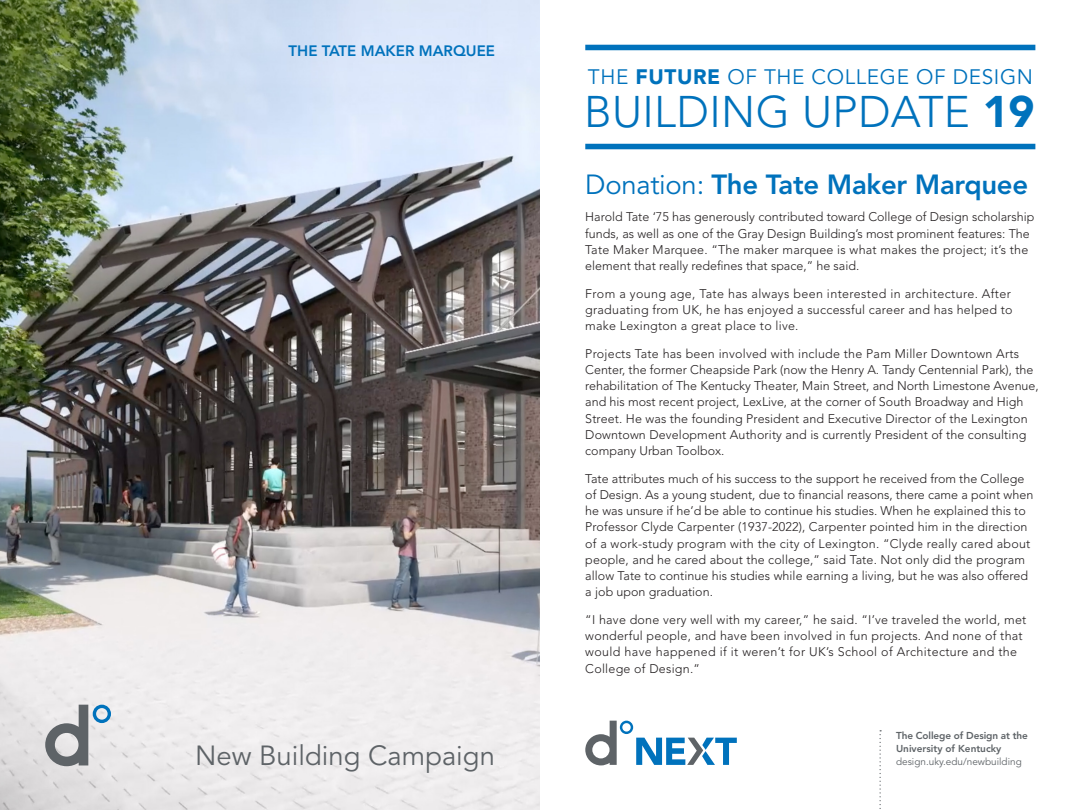
<style>
.page{position:relative;width:1080px;height:810px;background:#fff}
.page>*{position:absolute;margin:0;border:0;box-sizing:border-box;transform-origin:0 0}
.t1{font:300 43.88px "Avenir LT Std";letter-spacing:.01em;color:#0072bc}
.t2{font:800 27.5px "Avenir LT Std";letter-spacing:-.01em;color:#0072bc}
.t3{font:27.5px "Avenir LT Std";color:#5e6367}
.t4{font:20.75px "Avenir LT Std";letter-spacing:.03em;color:#0072bc}
.t5{font:800 15px "Avenir LT Std";color:#0072bc}
.t6{font:300 12.5px/16.2px "Avenir LT Std";letter-spacing:.01em;color:#231f20}
.t7{font:800 10px/13.1px "Avenir LT Std";letter-spacing:-.005em;color:#5e6367}
.t8{font:10px "Avenir LT Std";color:#5e6367}
.s1{font-weight:900}
.s2{font-weight:400}
</style>
<div class="page">
<img style="left:0;top:0;width:540px;height:810px">
<svg style="left:45px;top:705px;width:66px;height:61px;background:#b1b6bb"></svg>
<svg style="left:585px;top:721px;width:152px;height:44px"></svg>
<div style="left:585px;top:45px;width:450px;height:5px;background:#0072bc"></div>
<svg style="left:879px;top:730px;width:2px;height:79px"></svg>
<div style="left:585px;top:144px;width:450px;height:5px;background:#0072bc"></div>
<p class="t5" style="left:289px;top:42px;width:208px">THE TATE MAKER MARQUEE</p>
<p class="t3" style="left:195px;top:739px;width:301px">New Building Campaign</p>
<p class="t4" style="left:588px;top:65px;width:447px">THE <span class="s1">FUTURE</span> OF THE COLLEGE OF DESIGN</p>
<p class="t1" style="left:584px;top:86px;width:452px">BUILDING UPDATE <span class="s1">19</span></p>
<p class="t2" style="left:585px;top:168px;width:444px"><span class="s2">Donation:</span> The Tate Maker Marquee</p>
<p class="t6" style="left:585px;top:209px;width:451px">Harold Tate ‘75 has generously contributed toward College of Design scholarship funds, as well as one of the Gray Design Building’s most prominent features: The Tate Maker Marquee. “The maker marquee is what makes the project; it’s the element that really redefines that space,” he said.</p>
<p class="t6" style="left:585px;top:285px;width:429px">From a young age, Tate has always been interested in architecture. After graduating from UK, he has enjoyed a successful career and has helped to make Lexington a great place to live.</p>
<p class="t6" style="left:585px;top:345px;width:455px">Projects Tate has been involved with include the Pam Miller Downtown Arts Center, the former Cheapside Park (now the Henry A. Tandy Centennial Park), the rehabilitation of The Kentucky Theater, Main Street, and North Limestone Avenue, and his most recent project, LexLive, at the corner of South Broadway and High Street. He was the founding President and Executive Director of the Lexington Downtown Development Authority and is currently President of the consulting company Urban Toolbox.</p>
<p class="t6" style="left:585px;top:470px;width:450px">Tate attributes much of his success to the support he received from the College of Design. As a young student, due to financial reasons, there came a point when he was unsure if he’d be able to continue his studies. When he explained this to Professor Clyde Carpenter (1937-2022), Carpenter pointed him in the direction of a work-study program with the city of Lexington. “Clyde really cared about people, and he cared about the college,” said Tate. Not only did the program allow Tate to continue his studies while earning a living, but he was also offered a job upon graduation.</p>
<p class="t6" style="left:585px;top:612px;width:443px">“I have done very well with my career,” he said. “I’ve traveled the world, met wonderful people, and have been involved in fun projects. And none of that would have happened if it weren’t for UK’s School of Architecture and the College of Design.”</p>
<p class="t7" style="left:896px;top:729px;width:133px">The College of Design at the<br>University of Kentucky</p>
<p class="t8" style="left:896px;top:756px;width:127px">design.uky.edu/newbuilding</p>
</div>
